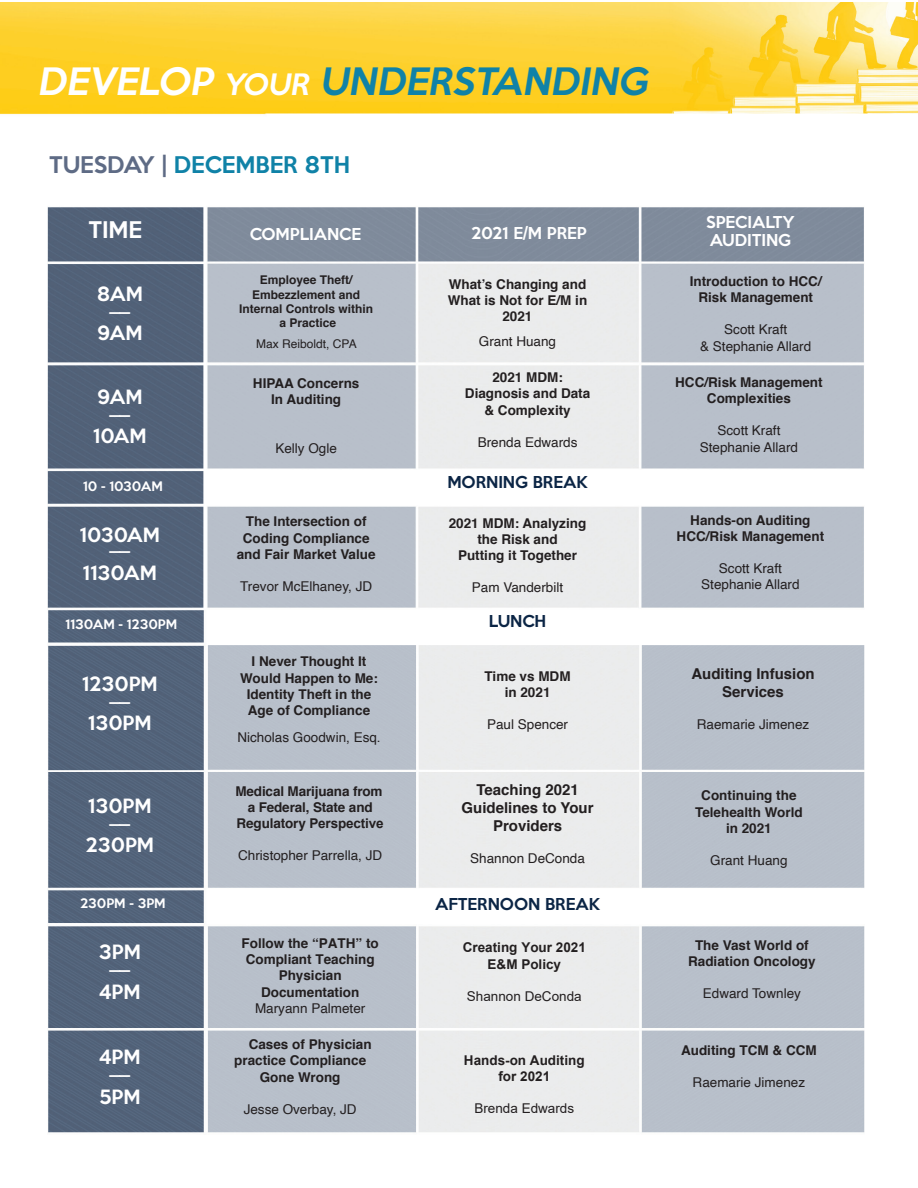
<style>
.page{position:relative;width:918px;height:1188px;background:#fff}
.page>*{position:absolute;margin:0;border:0;box-sizing:border-box;transform-origin:0 0}
.t1{font:italic 500 34.5px "Keep Calm";color:#1082a7}
.t2{font:500 21px "Keep Calm";color:#1082a7}
.t3{font:500 21px "Keep Calm";color:#fff}
.t4{font:500 18px "Keep Calm";color:#fff}
.t5{font:700 15px/18px "Helvetica";color:#231f20;text-align:center}
.t6{font:500 15px "Keep Calm";color:#fff}
.t7{font:500 15px "Keep Calm";color:#0b2545}
.t8{font:700 13.5px/16.2px "Helvetica";color:#231f20;text-align:center}
.t9{font:13.5px "Helvetica";color:#231f20}
.t10{font:700 13.5px/16.8px "Arial";color:#231f20;text-align:center}
.t11{font:13.5px "Arial";color:#231f20}
.t12{font:700 12px/14.4px "Helvetica";color:#231f20;text-align:center}
.t13{font:500 12px "Keep Calm";color:#fff}
.t14{font:12px "Helvetica";color:#231f20}
.t15{font:500 12px "Keep Calm";letter-spacing:-.02em;color:#fff}
.s1{color:#fff}
.s2{font-size:27px;color:#fff}
.s3{color:#5e6b85}
.s4{font-family:"Arial"}
.s5{font-weight:400}
</style>
<div class="page">
<img style="left:1px;top:2px;width:917px;height:1131px">
<p class="t1" style="left:37px;top:52px;width:620px"><span class="s1">DEVELOP</span> <span class="s2">YOUR</span> UNDERSTANDING</p>
<p class="t2" style="left:49px;top:146px;width:302px"><span class="s3">TUESDAY |</span> DECEMBER 8TH</p>
<p class="t3" style="left:89px;top:212px;width:55px">TIME</p>
<p class="t6" style="left:706px;top:209px;width:90px">SPECIALTY</p>
<p class="t6" style="left:471px;top:220px;width:117px">2021 E/M PREP</p>
<p class="t6" style="left:250px;top:221px;width:113px">COMPLIANCE</p>
<p class="t12" style="left:239px;top:273px;width:136px">Employee Theft/<br>Embezzlement and<br>Internal Controls within a Practice</p>
<p class="t14" style="left:256px;top:335px;width:102px">Max Reiboldt, CPA</p>
<p class="t8" style="left:253px;top:375px;width:108px">HIPAA Concerns<br>In Auditing</p>
<p class="t9" style="left:275px;top:437px;width:63px">Kelly Ogle</p>
<p class="t6" style="left:710px;top:227px;width:83px">AUDITING</p>
<p class="t8" style="left:690px;top:273px;width:133px">Introduction to HCC/<br>Risk Management</p>
<p class="t9" style="left:724px;top:319px;width:65px">Scott Kraft</p>
<p class="t9" style="left:700px;top:336px;width:113px">&amp; Stephanie Allard</p>
<p class="t8" style="left:448px;top:276px;width:141px">What’s Changing and<br>What is Not for E/M in<br>2021</p>
<p class="t9" style="left:479px;top:331px;width:79px">Grant Huang</p>
<p class="t4" style="left:97px;top:278px;width:48px">8AM</p>
<p class="t4" style="left:97px;top:318px;width:47px">9AM</p>
<p class="t4" style="left:110px;top:288px;width:21px">__</p>
<p class="t8" style="left:492px;top:370px;width:72px">2021 MDM:</p>
<p class="t8" style="left:465px;top:386px;width:127px">Diagnosis and Data</p>
<p class="t8" style="left:484px;top:402px;width:88px">&amp; Complexity</p>
<p class="t9" style="left:478px;top:432px;width:101px">Brenda Edwards</p>
<p class="t8" style="left:675px;top:374px;width:149px">HCC/Risk Management<br>Complexities</p>
<p class="t9" style="left:717px;top:420px;width:65px">Scott Kraft</p>
<p class="t9" style="left:700px;top:436px;width:100px">Stephanie Allard</p>
<p class="t4" style="left:97px;top:381px;width:47px">9AM</p>
<p class="t4" style="left:93px;top:420px;width:55px">10AM</p>
<p class="t4" style="left:110px;top:391px;width:21px">__</p>
<p class="t15" style="left:83px;top:476px;width:81px">10 - 1030AM</p>
<p class="t4" style="left:80px;top:520px;width:81px">1030AM</p>
<p class="t4" style="left:83px;top:557px;width:75px">1130AM</p>
<p class="t4" style="left:110px;top:528px;width:21px">__</p>
<p class="t13" style="left:66px;top:614px;width:113px">1130AM - 1230PM</p>
<p class="t4" style="left:82px;top:668px;width:77px">1230PM</p>
<p class="t4" style="left:88px;top:708px;width:65px">130PM</p>
<p class="t4" style="left:110px;top:678px;width:21px">__</p>
<p class="t4" style="left:88px;top:790px;width:65px">130PM</p>
<p class="t4" style="left:86px;top:829px;width:70px">230PM</p>
<p class="t4" style="left:110px;top:800px;width:21px">__</p>
<p class="t13" style="left:80px;top:893px;width:87px">230PM - 3PM</p>
<p class="t4" style="left:99px;top:937px;width:43px">3PM</p>
<p class="t4" style="left:99px;top:976px;width:43px">4PM</p>
<p class="t4" style="left:110px;top:947px;width:21px">__</p>
<p class="t4" style="left:99px;top:1042px;width:43px">4PM</p>
<p class="t4" style="left:99px;top:1081px;width:43px">5PM</p>
<p class="t4" style="left:110px;top:1052px;width:21px">__</p>
<p class="t8" style="left:237px;top:514px;width:140px">The Intersection of<br>Coding Compliance and Fair Market Value</p>
<p class="t9" style="left:240px;top:576px;width:134px">Trevor McElhaney, JD</p>
<p class="t8" style="left:240px;top:654px;width:139px">I Never Thought It<br>Would Happen to Me:<br>Identity Theft in the<br>Age of Compliance</p>
<p class="t9" style="left:237px;top:726px;width:145px">Nicholas Goodwin, Esq.</p>
<p class="t8" style="left:235px;top:783px;width:150px">Medical Marijuana from a Federal, State and<br>Regulatory <span class="s4">Perspective</span></p>
<p class="t9" style="left:238px;top:845px;width:146px">Christopher Parrella, JD</p>
<p class="t8" style="left:242px;top:935px;width:139px">Follow the “PATH” to<br>Compliant Teaching<br>Physician<br>Documentation<br><span class="s5">Maryann Palmeter</span></p>
<p class="t8" style="left:249px;top:1036px;width:125px">Cases of Physician</p>
<p class="t8" style="left:234px;top:1053px;width:134px">practice Compliance</p>
<p class="t8" style="left:260px;top:1069px;width:82px">Gone Wrong</p>
<p class="t9" style="left:244px;top:1099px;width:115px">Jesse Overbay, JD</p>
<p class="t7" style="left:447px;top:469px;width:142px">MORNING BREAK</p>
<p class="t8" style="left:449px;top:515px;width:139px">2021 MDM: Analyzing the Risk and</p>
<p class="t8" style="left:458px;top:547px;width:120px">Putting it Together</p>
<p class="t9" style="left:472px;top:577px;width:93px">Pam Vanderbilt</p>
<p class="t7" style="left:489px;top:608px;width:59px">LUNCH</p>
<p class="t8" style="left:485px;top:668px;width:88px">Time vs MDM</p>
<p class="t8" style="left:505px;top:684px;width:47px">in 2021</p>
<p class="t9" style="left:487px;top:714px;width:83px">Paul Spencer</p>
<p class="t5" style="left:462px;top:780px;width:133px">Teaching 2021<br>Guidelines to Your<br>Providers</p>
<p class="t9" style="left:470px;top:848px;width:116px">Shannon DeConda</p>
<p class="t7" style="left:435px;top:891px;width:166px">AFTERNOON BREAK</p>
<p class="t10" style="left:463px;top:939px;width:125px">Creating Your 2021<br>E&amp;M Policy</p>
<p class="t11" style="left:467px;top:987px;width:116px">Shannon DeConda</p>
<p class="t10" style="left:464px;top:1052px;width:122px;line-height:16.2px">Hands-on Auditing for 2021</p>
<p class="t11" style="left:474px;top:1099px;width:101px">Brenda Edwards</p>
<p class="t8" style="left:677px;top:512px;width:149px">Hands-on Auditing<br>HCC/Risk Management</p>
<p class="t9" style="left:719px;top:558px;width:65px">Scott Kraft</p>
<p class="t9" style="left:701px;top:574px;width:100px">Stephanie Allard</p>
<p class="t5" style="left:691px;top:665px;width:125px">Auditing Infusion<br>Services</p>
<p class="t9" style="left:697px;top:714px;width:114px">Raemarie Jimenez</p>
<p class="t8" style="left:701px;top:788px;width:97px">Continuing the</p>
<p class="t8" style="left:695px;top:804px;width:109px">Telehealth World</p>
<p class="t8" style="left:726px;top:820px;width:47px">in 2021</p>
<p class="t9" style="left:710px;top:850px;width:79px">Grant Huang</p>
<p class="t8" style="left:695px;top:937px;width:115px">The Vast World of</p>
<p class="t8" style="left:688px;top:953px;width:129px">Radiation Oncology</p>
<p class="t9" style="left:703px;top:983px;width:100px">Edward Townley</p>
<p class="t8" style="left:681px;top:1042px;width:137px">Auditing TCM &amp; CCM</p>
<p class="t9" style="left:693px;top:1072px;width:114px">Raemarie Jimenez</p>
</div>
